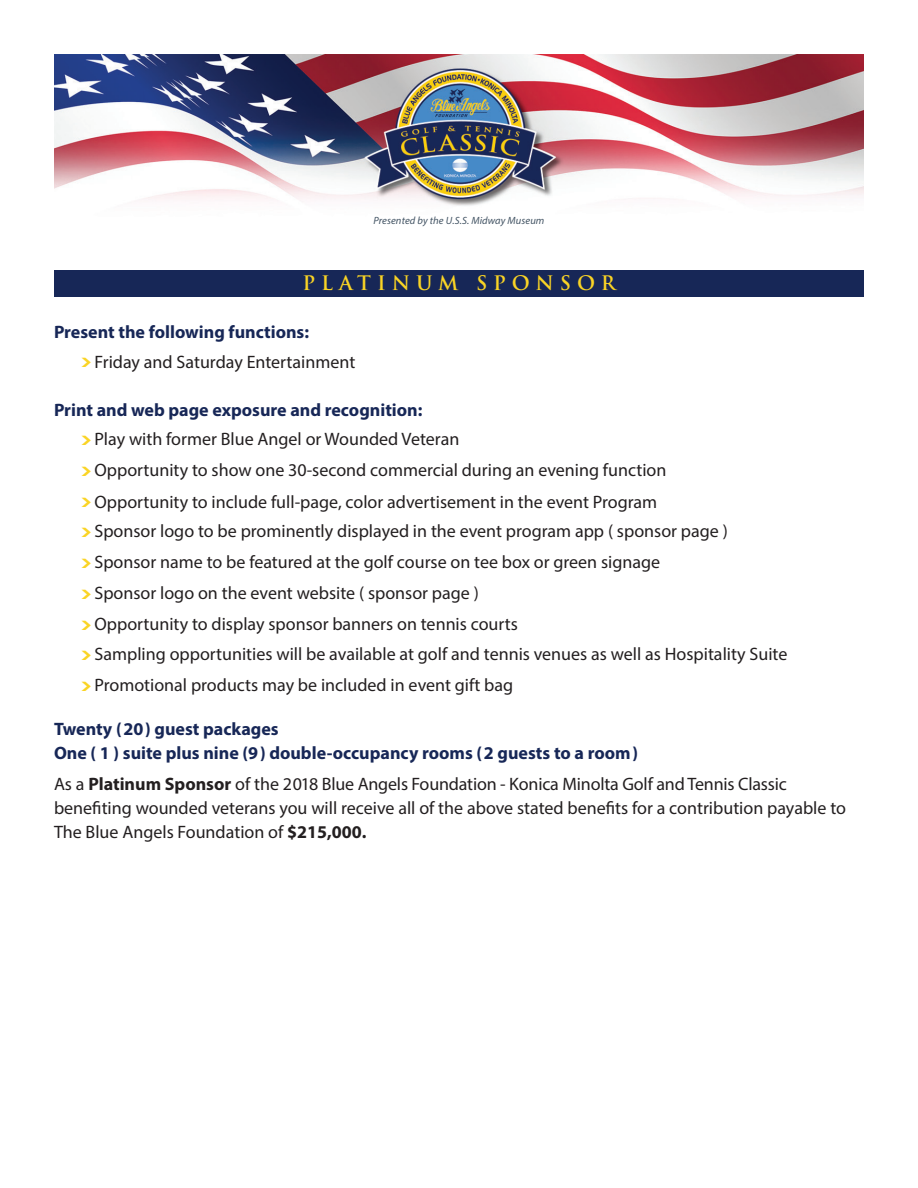
<style>
.page{position:relative;width:918px;height:1188px;background:#fff}
.page>*{position:absolute;margin:0;border:0;box-sizing:border-box;transform-origin:0 0}
.t1{font:700 19.5px "Trajan Pro";letter-spacing:.3em;color:#fad425}
.t2{font:18px/30.8px "Myriad Pro";color:#231f20}
.t3{font:700 18px/24px "Myriad Pro";color:#172757}
.t4{font:italic 10.5px "Myriad Pro";letter-spacing:.01em;color:#435464}
.s1{font-weight:700}
</style>
<div class="page">
<div style="left:54px;top:270px;width:810px;height:27px;background:#172757"></div>
<img style="left:54px;top:54px;width:810px;height:152px">
<p class="t4" style="left:374px;top:214px;width:172px">Presented by the U.S.S. Midway Museum</p>
<p class="t1" style="left:302px;top:271px;width:315px">PLATINUM SPONSOR</p>
<p class="t3" style="left:54px;top:319px;width:257px">Present the following functions:</p>
<p class="t2" style="left:94px;top:347px;width:262px">Friday and Saturday Entertainment</p>
<p class="t3" style="left:54px;top:397px;width:370px">Print and web page exposure and recognition:</p>
<p class="t2" style="left:94px;top:423px;width:573px;line-height:31.3px">Play with former Blue Angel or Wounded Veteran<br>Opportunity to show one 30-second commercial during an evening function<br>Opportunity to include full-page, color advertisement in the event Program</p>
<p class="t2" style="left:94px;top:516px;width:694px">Sponsor logo to be prominently displayed in the event program app ( sponsor page )<br>Sponsor name to be featured at the golf course on tee box or green signage<br>Sponsor logo on the event website ( sponsor page )<br>Opportunity to display sponsor banners on tennis courts<br>Sampling opportunities will be available at golf and tennis venues as well as Hospitality Suite Promotional products may be included in event gift bag</p>
<p class="t3" style="left:54px;top:716px;width:586px">Twenty ( 20 ) guest packages<br>One ( 1 ) suite plus nine ( 9 ) double-occupancy rooms ( 2 guests to a room )</p>
<p class="t2" style="left:54px;top:771px;width:794px;line-height:24px">As a <span class="s1">Platinum Sponsor</span> of the 2018 Blue Angels Foundation - Konica Minolta Golf and Tennis Classic benefiting wounded veterans you will receive all of the above stated benefits for a contribution payable to<br>The Blue Angels Foundation of <span class="s1">$215,000.</span></p>
</div>
